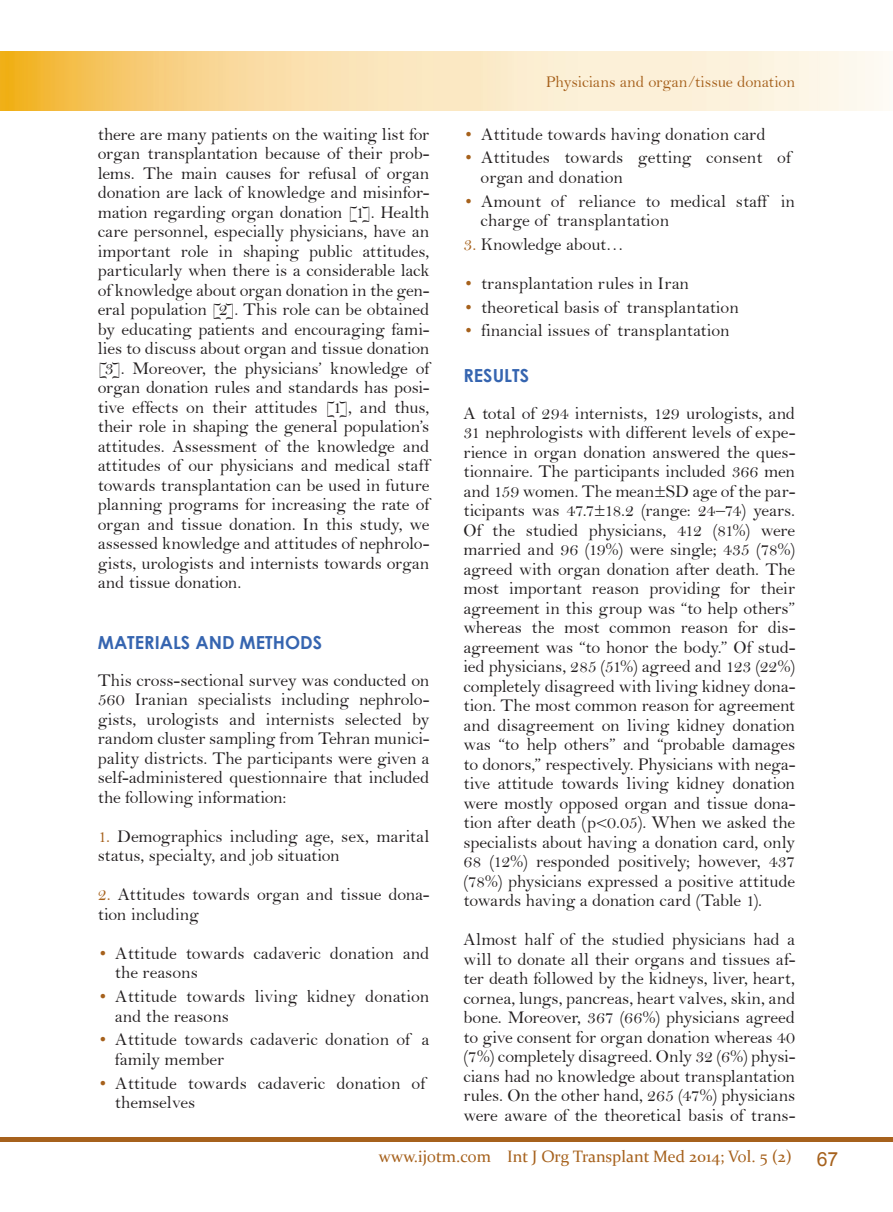
<style>
.page{position:relative;width:893px;height:1212px;background:#fff}
.page>*{position:absolute;margin:0;border:0;box-sizing:border-box;transform-origin:0 0}
.t1{font:19.5px "Arial";color:#a6611c}
.Body{font:18px/19.5px "Bell";color:#231f20}
.Body_first_Para{font:18px/19.5px "Bell";letter-spacing:-.01em;color:#231f20;text-align:justify}
.Heading{font:700 18px "Century Gothic";color:#3665b0}
.t2{font:16.5px "Constantia";color:#a6611c}
.Running_Title{font:16.5px "Bell";letter-spacing:-.01em;color:#a6611c}
.s1{color:#a6611c}
</style>
<div class="page">
<div style="left:0;top:1137px;width:893px;height:5px;background:#a6611c"></div>
<img style="left:0;top:52px;width:883px;height:59px">
<p class="Body_first_Para" style="left:98px;top:124px;width:333px">there are many patients on the waiting list for organ transplantation because of their prob&shy;lems. The main causes for refusal of organ donation are lack of knowledge and misinfor&shy;mation regarding organ donation [1]. Health care personnel, especially physicians, have an important role in shaping public attitudes, particularly when there is a considerable lack of knowledge about organ donation in the gen&shy;eral population [2]. This role can be obtained by educating patients and encouraging fami&shy;lies to discuss about organ and tissue donation [3]. Moreover, the physicians’ knowledge of organ donation rules and standards has posi&shy;tive effects on their attitudes [1], and thus, their role in shaping the general population’s attitudes. Assessment of the knowledge and attitudes of our physicians and medical staff towards transplantation can be used in future planning programs for increasing the rate of organ and tissue donation. In this study, we assessed knowledge and attitudes of nephrolo&shy;gists, urologists and internists towards organ and tissue donation.</p>
<p class="Heading" style="left:98px;top:629px;width:226px">MATERIALS AND METHODS</p>
<p class="Body" style="left:98px;top:670px;width:333px;text-align:justify">This cross-sectional survey was conducted on 560 Iranian specialists including nephrolo&shy;gists, urologists and internists selected by random cluster sampling from Tehran munici&shy;pality districts. The participants were given a self-administered questionnaire that included the following information:</p>
<p class="Body" style="left:98px;top:826px;width:333px"><span class="s1">1.</span> Demographics including age, sex, marital status, specialty, and job situation</p>
<p class="Body" style="left:98px;top:885px;width:333px"><span class="s1">2.</span> Attitudes towards organ and tissue dona&shy;tion including</p>
<p class="Body" style="left:115px;top:943px;width:316px;text-indent:-15px"><span class="s1">•</span> Attitude towards cadaveric donation and the reasons</p>
<p class="Body" style="left:115px;top:986px;width:316px;text-indent:-15px"><span class="s1">•</span> Attitude towards living kidney donation and the reasons</p>
<p class="Body" style="left:115px;top:1030px;width:316px;text-indent:-15px"><span class="s1">•</span> Attitude towards cadaveric donation of a family member</p>
<p class="Body" style="left:115px;top:1073px;width:312px;text-indent:-15px"><span class="s1">•</span> Attitude towards cadaveric donation of themselves</p>
<p class="Running_Title" style="left:546px;top:72px;width:251px">Physicians and organ/tissue donation</p>
<p class="Body" style="left:466px;top:124px;width:301px"><span class="s1">•</span> Attitude towards having donation card</p>
<p class="Body" style="left:480px;top:148px;width:312px;text-indent:-15px"><span class="s1">•</span> Attitudes towards getting consent of organ and donation</p>
<p class="Body" style="left:480px;top:191px;width:316px;text-indent:-15px"><span class="s1">•</span> Amount of reliance to medical staff in charge of transplantation</p>
<p class="Body" style="left:463px;top:234px;width:162px"><span class="s1">3.</span> Knowledge about…</p>
<p class="Body" style="left:466px;top:273px;width:225px"><span class="s1">•</span> transplantation rules in Iran</p>
<p class="Body" style="left:466px;top:297px;width:275px"><span class="s1">•</span> theoretical basis of transplantation</p>
<p class="Body" style="left:466px;top:321px;width:266px"><span class="s1">•</span> financial issues of transplantation</p>
<p class="Heading" style="left:463px;top:362px;width:67px">RESULTS</p>
<p class="Body" style="left:463px;top:403px;width:333px;text-align:justify">A total of 294 internists, 129 urologists, and 31 nephrologists with different levels of expe&shy;rience in organ donation answered the ques&shy;tionnaire. The participants included 366 men and 159 women. The mean±SD age of the par&shy;ticipants was 47.7±18.2 (range: 24–74) years.<br>Of the studied physicians, 412 (81%) were married and 96 (19%) were single; 435 (78%) agreed with organ donation after death. The most important reason providing for their agreement in this group was “to help others” whereas the most common reason for dis&shy;agreement was “to honor the body.” Of stud&shy;ied physicians, 285 (51%) agreed and 123 (22%) completely disagreed with living kidney dona&shy;tion. The most common reason for agreement and disagreement on living kidney donation was “to help others” and “probable damages to donors,” respectively. Physicians with nega&shy;tive attitude towards living kidney donation were mostly opposed organ and tissue dona&shy;tion after death (p&lt;0.05). When we asked the specialists about having a donation card, only 68 (12%) responded positively; however, 437 (78%) physicians expressed a positive attitude towards having a donation card (Table 1).</p>
<p class="Body" style="left:463px;top:930px;width:333px;text-align:justify">Almost half of the studied physicians had a will to donate all their organs and tissues af&shy;ter death followed by the kidneys, liver, heart, cornea, lungs, pancreas, heart valves, skin, and bone. Moreover, 367 (66%) physicians agreed to give consent for organ donation whereas 40 (7%) completely disagreed. Only 32 (6%) physi&shy;cians had no knowledge about transplantation rules. On the other hand, 265 (47%) physicians were aware of the theoretical basis of trans-</p>
<p class="t2" style="left:379px;top:1145px;width:415px">www.ijotm.com Int J Org Transplant Med 2014; Vol. 5 (2)</p>
<p class="t1" style="left:817px;top:1146px;width:23px">67</p>
</div>
